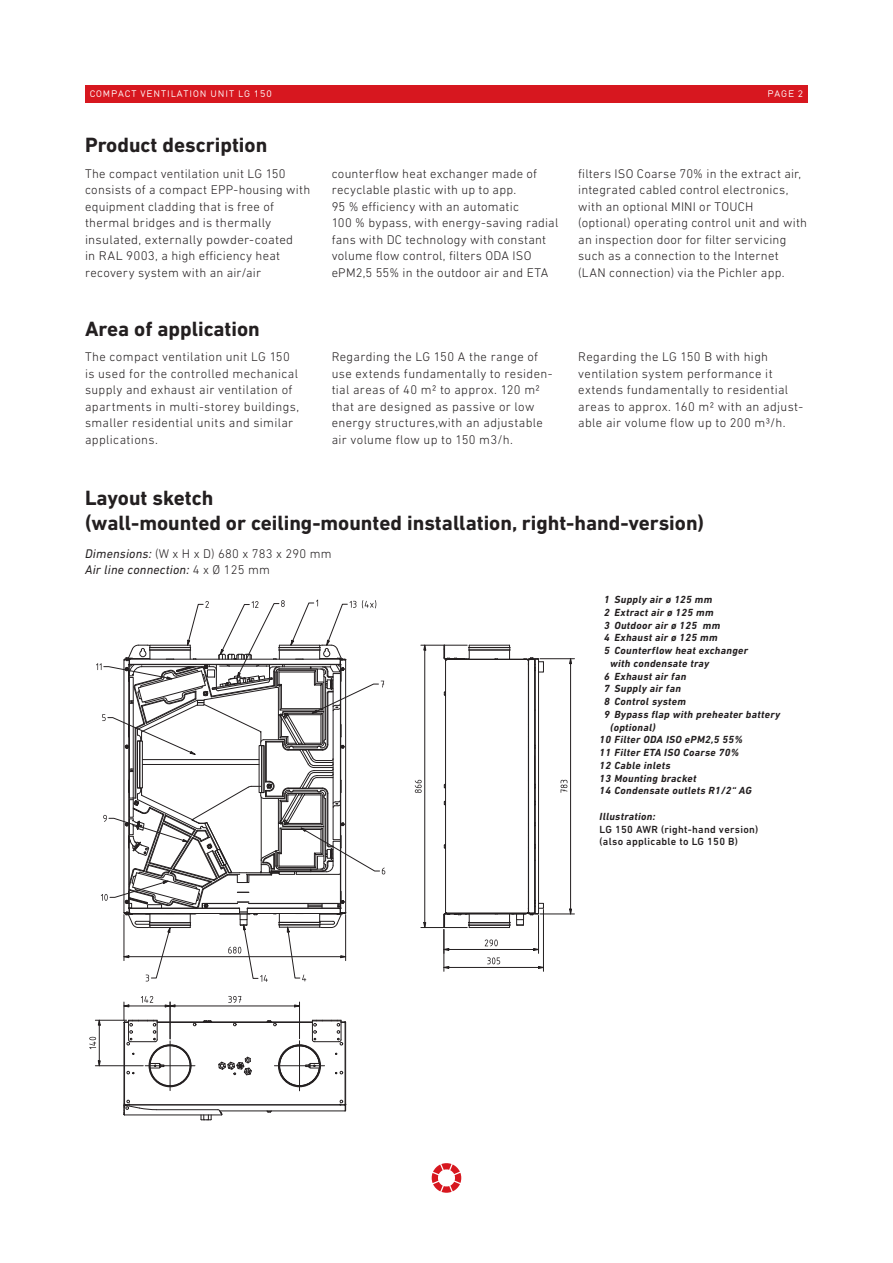
<style>
.page{position:relative;width:893px;height:1263px;background:#fff}
.page>*{position:absolute;margin:0;border:0;box-sizing:border-box;transform-origin:0 0}
.t1{font:700 21px/25.2px "DIN Next LT Pro";color:#231f20}
.t2{font:300 12.75px/16.5px "DIN Next LT Pro";letter-spacing:.02em;color:#231f20}
.t3{font:italic 12.75px/15.9px "DIN Next LT Pro";letter-spacing:.015em;color:#231f20}
.t4{font:italic 700 10.5px "DIN Next LT Pro";letter-spacing:.03em;color:#231f20}
.t5{font:500 10.5px/12.8px "DIN Next LT Pro";letter-spacing:.03em;color:#231f20}
.t6{font:9px "DIN17 SB";letter-spacing:.1em;color:#fff}
.s1{font-weight:300;font-style:normal}
</style>
<div class="page">
<div style="left:85px;top:85px;width:723px;height:17px;background:#d7171f"></div>
<svg style="left:432px;top:1163px;width:29px;height:30px"></svg>
<div style="left:150px;top:1046px;width:40px;height:40px;border:1px solid #231f20;border-radius:50%"></div>
<div style="left:149px;top:1045px;width:42px;height:41px;border:1px solid #231f20;border-radius:50%"></div>
<svg style="left:151px;top:1063px;width:13px;height:5px"></svg>
<svg style="left:203px;top:1020px;width:9px;height:2px"></svg>
<svg style="left:219px;top:1057px;width:33px;height:18px"></svg>
<hr style="left:345px;top:1023px;width:1px;height:81px;background:#231f20">
<hr style="left:157px;top:1022px;width:155px;height:1px;background:#231f20">
<hr style="left:124px;top:1023px;width:1px;height:81px;background:#231f20">
<div style="left:278px;top:1045px;width:43px;height:42px;border:1px solid #231f20;border-radius:50%"></div>
<div style="left:149px;top:1045px;width:42px;height:42px;border:1px solid #231f20;border-radius:50%"></div>
<svg style="left:127px;top:1071px;width:7px;height:3px"></svg>
<svg style="left:267px;top:1020px;width:79px;height:66px"></svg>
<svg style="left:124px;top:1100px;width:222px;height:20px"></svg>
<svg style="left:443px;top:645px;width:101px;height:324px"></svg>
<hr style="left:449px;top:967px;width:89px;height:1px;background:#231f20">
<hr style="left:444px;top:929px;width:1px;height:42px;background:#231f20">
<hr style="left:543px;top:909px;width:1px;height:62px;background:#231f20">
<svg style="left:415px;top:780px;width:7px;height:13px"></svg>
<hr style="left:424px;top:650px;width:1px;height:273px;background:#231f20">
<hr style="left:421px;top:927px;width:46px;height:1px;background:#231f20">
<hr style="left:421px;top:645px;width:46px;height:1px;background:#231f20">
<svg style="left:561px;top:780px;width:6px;height:13px"></svg>
<svg style="left:569px;top:659px;width:3px;height:5px"></svg>
<svg style="left:569px;top:909px;width:3px;height:5px"></svg>
<hr style="left:570px;top:664px;width:1px;height:245px;background:#231f20">
<hr style="left:540px;top:914px;width:34px;height:1px;background:#231f20">
<hr style="left:540px;top:658px;width:34px;height:1px;background:#231f20">
<hr style="left:145px;top:1065px;width:50px;height:1px;background:#231f20">
<hr style="left:170px;top:1041px;width:1px;height:49px;background:#231f20">
<hr style="left:274px;top:1065px;width:51px;height:1px;background:#231f20">
<hr style="left:299px;top:1041px;width:1px;height:50px;background:#231f20">
<svg style="left:96px;top:600px;width:289px;height:382px"></svg>
<svg style="left:228px;top:996px;width:13px;height:7px"></svg>
<hr style="left:175px;top:1006px;width:120px;height:1px;background:#231f20">
<hr style="left:299px;top:1002px;width:1px;height:37px;background:#231f20">
<svg style="left:165px;top:1005px;width:10px;height:2px"></svg>
<hr style="left:129px;top:1006px;width:36px;height:1px;background:#231f20">
<svg style="left:123px;top:996px;width:35px;height:49px"></svg>
<hr style="left:170px;top:1002px;width:1px;height:37px;background:#231f20">
<svg style="left:89px;top:1037px;width:7px;height:12px"></svg>
<hr style="left:99px;top:1025px;width:1px;height:36px;background:#231f20">
<hr style="left:95px;top:1020px;width:32px;height:1px;background:#231f20">
<hr style="left:95px;top:1065px;width:48px;height:1px;background:#231f20">
<p class="t6" style="left:90px;top:88px;width:183px">COMPACT VENTILATION UNIT LG 150</p>
<p class="t6" style="left:767px;top:88px;width:37px">PAGE 2</p>
<h1 class="t1" style="left:85px;top:132px;width:184px">Product description</h1>
<p class="t2" style="left:85px;top:165px;width:227px">The compact ventilation unit LG 150 consists of a compact EPP-housing with equipment cladding that is free of thermal bridges and is thermally insulated, externally powder-coated<br>in RAL 9003, a high efficiency heat recovery system with an air/air</p>
<p class="t2" style="left:332px;top:165px;width:228px">counterflow heat exchanger made of recyclable plastic with up to app.<br>95 % efficiency with an automatic<br>100 % bypass, with energy-saving radial fans with DC technology with constant volume flow control, filters ODA ISO ePM2,5 55% in the outdoor air and ETA</p>
<p class="t2" style="left:578px;top:165px;width:230px">filters ISO Coarse 70% in the extract air, integrated cabled control electronics, with an optional MINI or TOUCH (optional) operating control unit and with an inspection door for filter servicing such as a connection to the Internet (LAN connection) via the Pichler app.</p>
<h1 class="t1" style="left:85px;top:316px;width:176px">Area of application</h1>
<p class="t2" style="left:85px;top:349px;width:216px">The compact ventilation unit LG 150 is used for the controlled mechanical supply and exhaust air ventilation of apartments in multi-storey buildings, smaller residential units and similar applications.</p>
<p class="t2" style="left:332px;top:349px;width:222px">Regarding the LG 150 A the range of use extends fundamentally to residen&shy;tial areas of 40 m2 to approx. 120 m2 that are designed as passive or low energy structures,with an adjustable air volume flow up to 150 m3/h.</p>
<p class="t2" style="left:578px;top:349px;width:226px">Regarding the LG 150 B with high ventilation system performance it extends fundamentally to residential areas to approx. 160 m2 with an adjust&shy;able air volume flow up to 200 m3/h.</p>
<h1 class="t1" style="left:85px;top:485px;width:621px">Layout sketch<br>(wall-mounted or ceiling-mounted installation, right-hand-version)</h1>
<p class="t3" style="left:85px;top:546px;width:248px">Dimensions: <span class="s1">(W x H x D) 680 x 783 x 290 mm<br></span>Air line connection: <span class="s1">4 x Ø 125 mm</span></p>
<p class="t4" style="left:604px;top:593px;width:110px">1 Supply air ø 125 mm</p>
<p class="t4" style="left:604px;top:606px;width:111px">2 Extract air ø 125 mm</p>
<p class="t4" style="left:604px;top:619px;width:117px">3 Outdoor air ø 125 mm</p>
<p class="t4" style="left:604px;top:632px;width:115px">4 Exhaust air ø 125 mm</p>
<p class="t4" style="left:604px;top:644px;width:145px">5 Counterflow heat exchanger</p>
<p class="t4" style="left:610px;top:657px;width:101px">with condensate tray</p>
<p class="t4" style="left:604px;top:670px;width:84px">6 Exhaust air fan</p>
<p class="t4" style="left:604px;top:683px;width:78px">7 Supply air fan</p>
<p class="t4" style="left:604px;top:695px;width:83px">8 Control system</p>
<p class="t4" style="left:604px;top:708px;width:177px">9 Bypass flap with preheater battery</p>
<p class="t4" style="left:610px;top:721px;width:47px">(optional)</p>
<p class="t4" style="left:600px;top:734px;width:145px">10 Filter ODA ISO ePM2,5 55%</p>
<p class="t4" style="left:600px;top:746px;width:141px">11 Filter ETA ISO Coarse 70%</p>
<p class="t4" style="left:600px;top:759px;width:72px">12 Cable inlets</p>
<p class="t4" style="left:600px;top:772px;width:98px">13 Mounting bracket</p>
<p class="t4" style="left:600px;top:785px;width:154px">14 Condensate outlets R1/2“ AG</p>
<p class="t4" style="left:600px;top:810px;width:57px">Illustration:</p>
<p class="t5" style="left:600px;top:823px;width:160px">LG 150 AWR (right-hand version) (also applicable to LG 150 B)</p>
</div>
